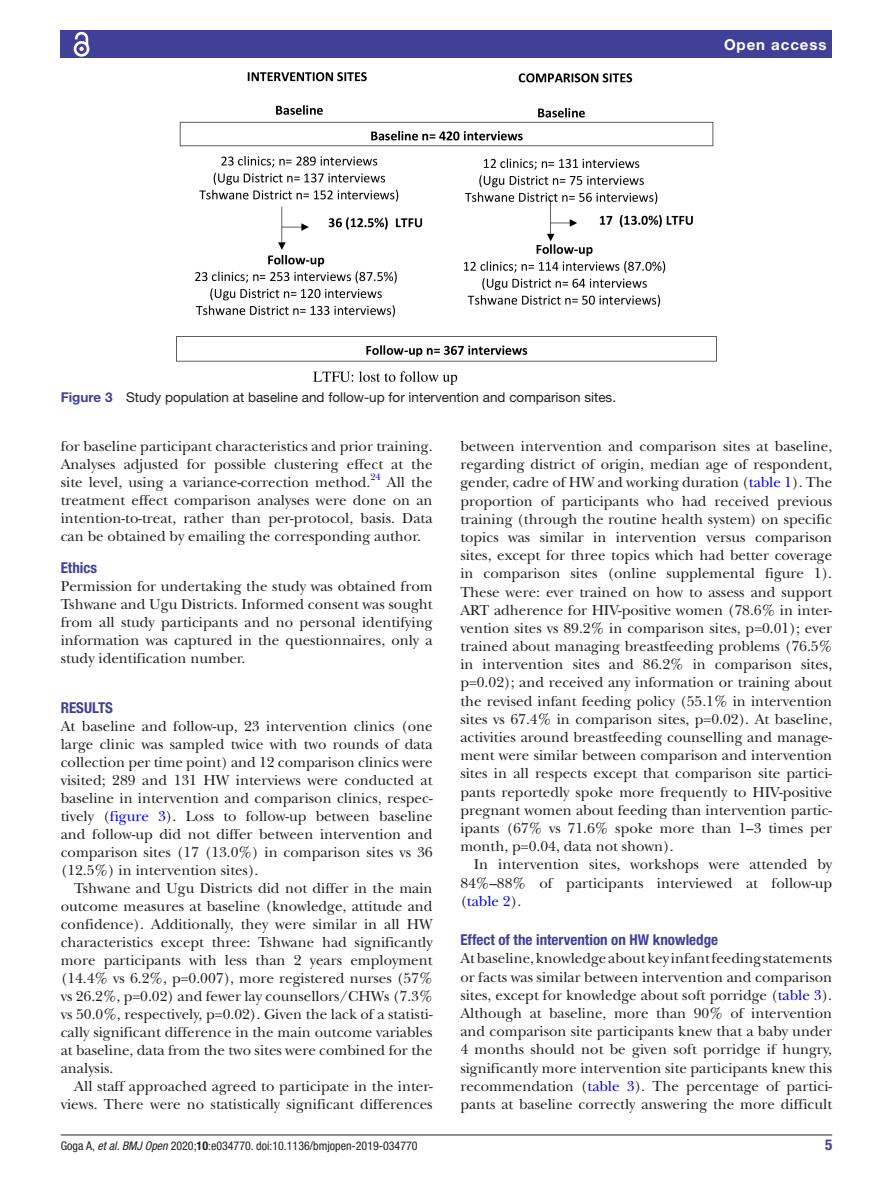
<style>
.page{position:relative;width:893px;height:1191px;background:#fff}
.page>*{position:absolute;margin:0;border:0;box-sizing:border-box;transform-origin:0 0}
.t1{font:15px/18.1px "New Baskerville";color:#231f20;text-align:justify}
.t2{font:700 condensed 15px "Helvetica Neue LT Std";color:#414099}
.t3{font:700 15px "Helvetica Neue LT Std";letter-spacing:.065em;color:#fff}
.t4{font:13.5px "Helvetica Neue LT Std";color:#231f20}
.t5{font:condensed 12px "Helvetica Neue LT Std";color:#231f20}
.t6{font:9.9px "New Baskerville";color:#00f}
.s1{font-weight:700;color:#414099}
.s2{color:#00f}
.s3{font-style:italic}
.s4{font-weight:700}
</style>
<div class="page">
<hr style="left:61px;top:1134px;width:771px;height:1px;background:#231f20">
<div style="left:61px;top:31px;width:771px;height:27px;background:#414099"></div>
<svg style="left:73px;top:31px;width:17px;height:26px"></svg>
<img style="left:176px;top:73px;width:540px;height:311px">
<p class="t3" style="left:724px;top:35px;width:104px">Open access</p>
<p class="t4" style="left:61px;top:389px;width:557px"><span class="s1">Figure 3</span> Study population at baseline and follow-up for intervention and comparison sites.</p>
<p class="t1" style="left:61px;top:437px;width:373px">for baseline participant characteristics and prior training.<br>Analyses adjusted for possible clustering effect at the site level, using a variance-correction method.</p>
<p class="t6" style="left:370px;top:471px;width:12px">24</p>
<p class="t1" style="left:61px;top:473px;width:373px;text-indent:326px">All the treatment effect comparison analyses were done on an intention-to-treat, rather than per-protocol, basis. Data can be obtained by emailing the corresponding author.</p>
<p class="t2" style="left:61px;top:558px;width:38px">Ethics</p>
<p class="t1" style="left:61px;top:577px;width:373px">Permission for undertaking the study was obtained from Tshwane and Ugu Districts. Informed consent was sought from all study participants and no personal identifying information was captured in the questionnaires, only a study identification number.</p>
<p class="t2" style="left:61px;top:699px;width:54px">RESULTS</p>
<p class="t1" style="left:61px;top:717px;width:373px">At baseline and follow-up, 23 intervention clinics (one large clinic was sampled twice with two rounds of data collection per time point) and 12 comparison clinics were visited; 289 and 131 HW interviews were conducted at baseline in intervention and comparison clinics, respec&shy;tively (<span class="s2">figure 3</span>). Loss to follow-up between baseline and follow-up did not differ between intervention and comparison sites (17 (13.0%) in comparison sites vs 36 (12.5%) in intervention sites).</p>
<p class="t1" style="left:61px;top:879px;width:373px;text-indent:14px">Tshwane and Ugu Districts did not differ in the main outcome measures at baseline (knowledge, attitude and confidence). Additionally, they were similar in all HW characteristics except three: Tshwane had significantly more participants with less than 2 years employment (14.4% vs 6.2%, p=0.007), more registered nurses (57% vs 26.2%, p=0.02) and fewer lay counsellors/CHWs (7.3% vs 50.0%, respectively, p=0.02). Given the lack of a statisti&shy;cally significant difference in the main outcome variables at baseline, data from the two sites were combined for the analysis.</p>
<p class="t1" style="left:61px;top:1077px;width:373px;text-align:right">All staff approached agreed to participate in the inter&shy;views. There were no statistically significant differences</p>
<p class="t1" style="left:460px;top:437px;width:373px">between intervention and comparison sites at baseline, regarding district of origin, median age of respondent, gender, cadre of HW and working duration (<span class="s2">table 1</span>). The proportion of participants who had received previous training (through the routine health system) on specific topics was similar in intervention versus comparison sites, except for three topics which had better coverage in comparison sites (online supplemental figure 1).<br>These were: ever trained on how to assess and support ART adherence for HIV-positive women (78.6% in inter&shy;vention sites vs 89.2% in comparison sites, p=0.01); ever trained about managing breastfeeding problems (76.5% in intervention sites and 86.2% in comparison sites, p=0.02); and received any information or training about the revised infant feeding policy (55.1% in intervention sites vs 67.4% in comparison sites, p=0.02). At baseline, activities around breastfeeding counselling and manage&shy;ment were similar between comparison and intervention sites in all respects except that comparison site partici&shy;pants reportedly spoke more frequently to HIV-positive pregnant women about feeding than intervention partic&shy;ipants (67% vs 71.6% spoke more than 1–3 times per month, p=0.04, data not shown).</p>
<p class="t1" style="left:460px;top:855px;width:373px;text-indent:14px">In intervention sites, workshops were attended by 84%–88% of participants interviewed at follow-up (<span class="s2">table 2</span>).</p>
<p class="t2" style="left:460px;top:931px;width:259px">Effect of the intervention on HW knowledge</p>
<p class="t1" style="left:460px;top:949px;width:373px">At baseline, knowledge about key infant feeding statements or facts was similar between intervention and comparison sites, except for knowledge about soft porridge (<span class="s2">table 3</span>).<br>Although at baseline, more than 90% of intervention and comparison site participants knew that a baby under 4 months should not be given soft porridge if hungry, significantly more intervention site participants knew this recommendation (<span class="s2">table 3</span>). The percentage of partici&shy;pants at baseline correctly answering the more difficult</p>
<p class="t5" style="left:61px;top:1138px;width:358px">Goga A, <span class="s3">et al</span>. <span class="s3">BMJ Open</span> 2020;<span class="s4">10</span>:e034770. doi:10.1136/bmjopen-2019-034770</p>
<p class="t2" style="left:825px;top:1135px;width:9px">5</p>
</div>
